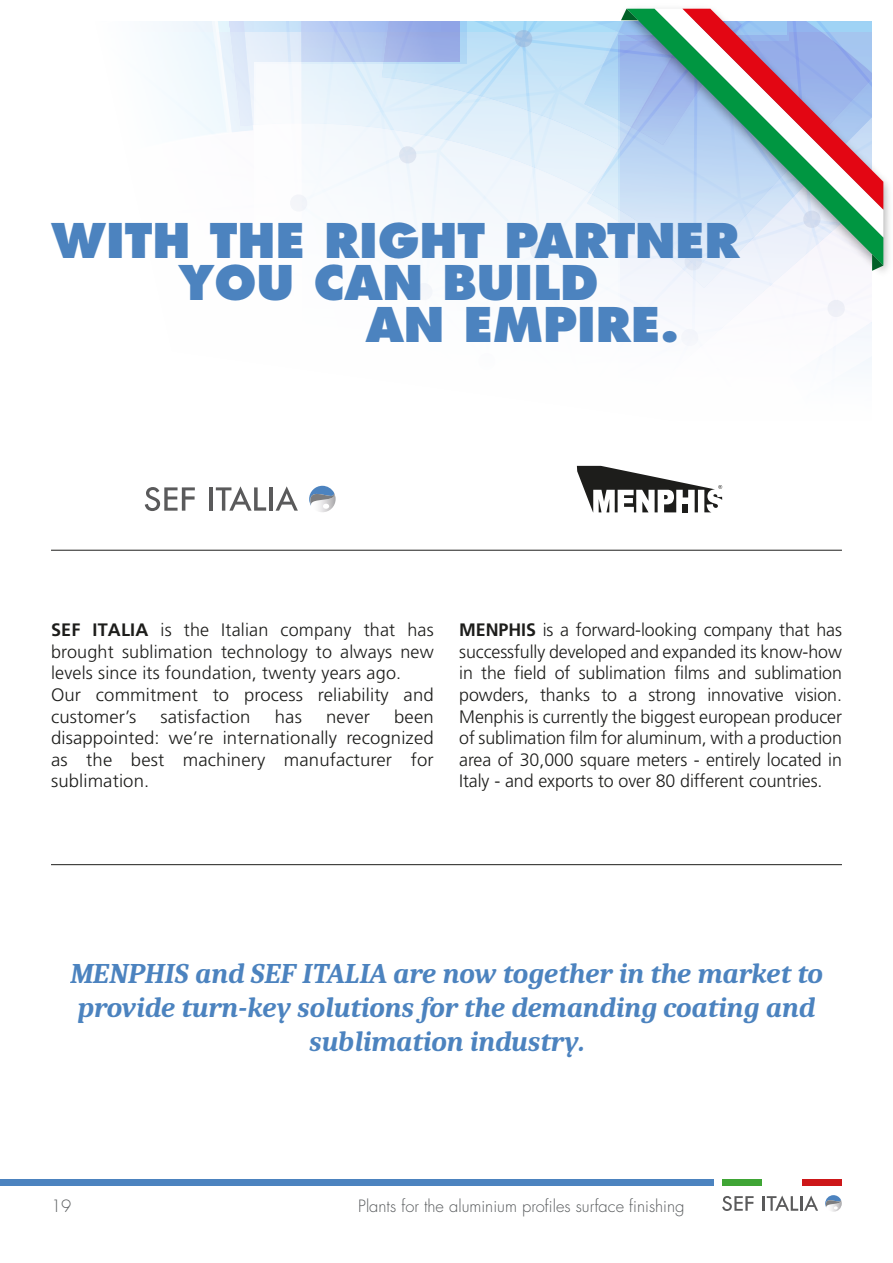
<style>
.page{position:relative;width:893px;height:1263px;background:#fff}
.page>*{position:absolute;margin:0;border:0;box-sizing:border-box;transform-origin:0 0}
.Testi_-_Claims{font:800 46.5px "Futura";color:#4c83bf}
.t1{font:italic 700 28.5px/34.2px "Caladea";color:#4c83bf;text-align:center}
.Testi{font:300 18px/21.6px "Frutiger";letter-spacing:.005em;color:#1d1d1b;text-align:justify}
.t2{font:300 16.5px "Futura";color:#595c5e}
.s1{font-weight:700}
</style>
<div class="page">
<svg style="left:309px;top:486px;width:27px;height:26px"></svg>
<svg style="left:145px;top:487px;width:50px;height:24px"></svg>
<hr style="left:209px;top:487px;width:3px;height:24px;background:#5a5a5b">
<hr style="left:270px;top:487px;width:3px;height:24px;background:#5a5a5b">
<svg style="left:276px;top:486px;width:22px;height:25px"></svg>
<svg style="left:216px;top:486px;width:50px;height:25px"></svg>
<svg style="left:577px;top:466px;width:145px;height:46px"></svg>
<hr style="left:51px;top:864px;width:791px;height:1px;background:#1d1d1b">
<hr style="left:51px;top:550px;width:791px;height:1px;background:#1d1d1b">
<img style="left:626px;top:8px;width:263px;height:263px">
<svg style="left:157px;top:9px;width:726px;height:357px"></svg>
<div style="left:0;top:1179px;width:714px;height:7px;background:#4c83bf"></div>
<svg style="left:825px;top:1195px;width:17px;height:17px"></svg>
<svg style="left:722px;top:1196px;width:32px;height:15px"></svg>
<hr style="left:762px;top:1196px;width:3px;height:15px;background:#5a5a5b">
<svg style="left:767px;top:1195px;width:51px;height:16px"></svg>
<div style="left:802px;top:1179px;width:40px;height:7px;background:#cd1719"></div>
<div style="left:722px;top:1179px;width:40px;height:7px;background:#3fa535"></div>
<p class="Testi_-_Claims" style="left:51px;top:212px;width:690px">WITH THE RIGHT PARTNER</p>
<p class="Testi_-_Claims" style="left:179px;top:254px;width:422px">YOU CAN BUILD</p>
<p class="Testi_-_Claims" style="left:366px;top:296px;width:315px">AN EMPIRE.</p>
<p class="Testi" style="left:51px;top:619px;width:384px"><span class="s1">SEF ITALIA</span> is the Italian company that has brought sublimation technology to always new levels since its foundation, twenty years ago.</p>
<p class="Testi" style="left:51px;top:684px;width:384px">Our commitment to process reliability and customer’s</p>
<p class="Testi" style="left:161px;top:705px;width:91px">satisfaction</p>
<p class="Testi" style="left:275px;top:705px;width:29px">has</p>
<p class="Testi" style="left:326px;top:705px;width:45px">never</p>
<p class="Testi" style="left:51px;top:705px;width:384px;text-indent:343px">been disappointed: we’re internationally recognized as the best machinery manufacturer for sublimation.</p>
<p class="Testi" style="left:459px;top:619px;width:384px"><span class="s1">MENPHIS</span> is a forward-looking company that has successfully developed and expanded its know-how in the field of sublimation films and sublimation powders, thanks to a strong innovative vision.<br>Menphis is currently the biggest european producer of sublimation film for aluminum, with a production area of 30,000 square meters - entirely located in Italy - and exports to over 80 different countries.</p>
<h2 class="t1" style="left:70px;top:955px;width:754px">MENPHIS and SEF ITALIA are now together in the market to provide turn-key solutions for the demanding coating and sublimation industry.</h2>
<p class="t2" style="left:51px;top:1195px;width:22px">19</p>
<p class="t2" style="left:358px;top:1195px;width:328px">Plants for the aluminium profiles surface finishing</p>
</div>
